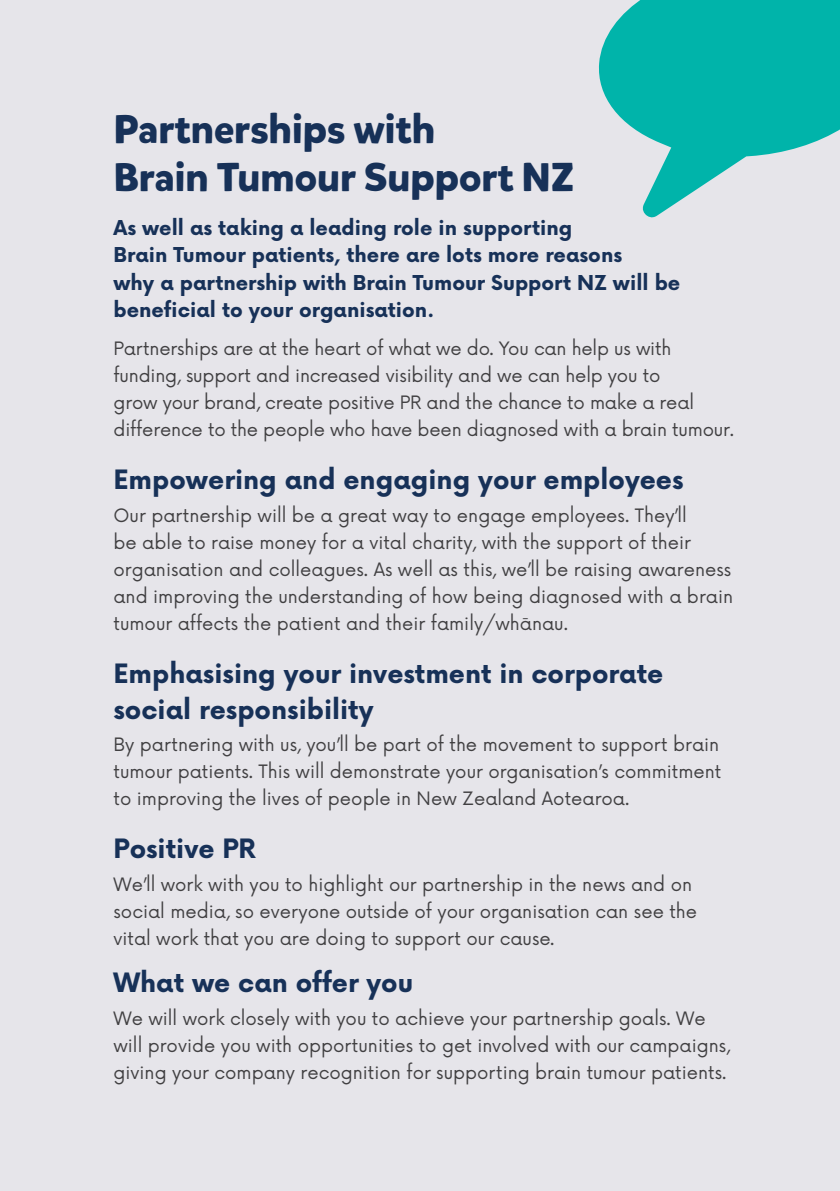
<style>
.page{position:relative;width:840px;height:1191px;background:#fff}
.page>*{position:absolute;margin:0;border:0;box-sizing:border-box;transform-origin:0 0}
.t1{font:40px/48px "Mikado Bold DEMO";color:#173158}
.t2{font:700 26px/36px "Now";color:#173158}
.t3{font:700 20px/27px "Now";color:#173158}
.t4{font:18px/27px "Now";color:#414042}
</style>
<div class="page">
<div style="left:0;top:0;width:839px;height:1191px;background:#e6e5ea"></div>
<svg style="left:599px;top:0;width:240px;height:218px;fill:#00b4aa"></svg>
<h1 class="t1" style="left:113px;top:109px;width:462px">Partnerships with<br>Brain Tumour Support NZ</h1>
<p class="t3" style="left:113px;top:214px;width:568px">As well as taking a leading role in supporting<br>Brain Tumour patients, there are lots more reasons<br>why a partnership with Brain Tumour Support NZ will be beneficial to your organisation.</p>
<p class="t4" style="left:113px;top:333px;width:621px">Partnerships are at the heart of what we do. You can help us with funding, support and increased visibility and we can help you to<br>grow your brand, create positive PR and the chance to make a real difference to the people who have been diagnosed with a brain tumour.</p>
<h2 class="t2" style="left:113px;top:461px;width:571px">Empowering and engaging your employees</h2>
<p class="t4" style="left:113px;top:500px;width:621px">Our partnership will be a great way to engage employees. They’ll<br>be able to raise money for a vital charity, with the support of their organisation and colleagues. As well as this, we’ll be raising awareness and improving the understanding of how being diagnosed with a brain tumour affects the patient and their family/whānau.</p>
<h2 class="t2" style="left:113px;top:654px;width:551px">Emphasising your investment in corporate social responsibility</h2>
<p class="t4" style="left:113px;top:730px;width:609px">By partnering with us, you’ll be part of the movement to support brain tumour patients. This will demonstrate your organisation’s commitment to improving the lives of people in New Zealand Aotearoa.</p>
<h2 class="t2" style="left:113px;top:830px;width:144px">Positive PR</h2>
<p class="t4" style="left:113px;top:869px;width:585px">We’ll work with you to highlight our partnership in the news and on social media, so everyone outside of your organisation can see the vital work that you are doing to support our cause.</p>
<h2 class="t2" style="left:113px;top:964px;width:301px">What we can offer you</h2>
<p class="t4" style="left:113px;top:1003px;width:617px">We will work closely with you to achieve your partnership goals. We will provide you with opportunities to get involved with our campaigns, giving your company recognition for supporting brain tumour patients.</p>
</div>
